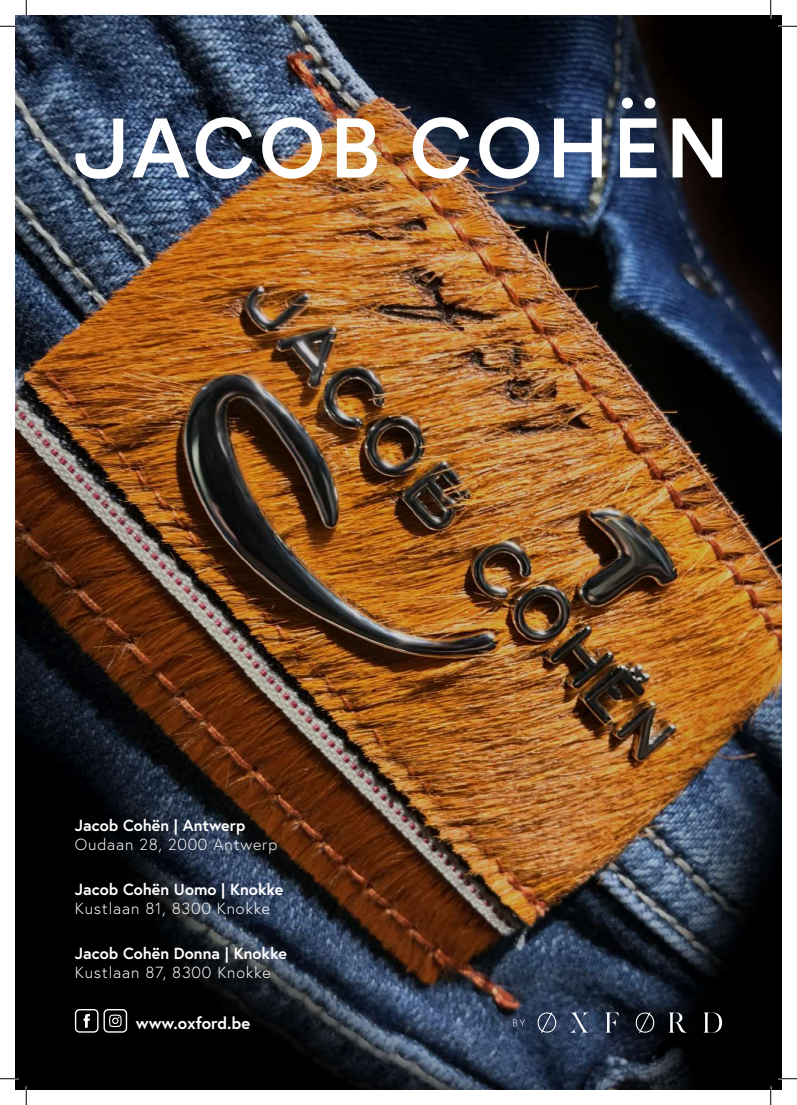
<style>
.page{position:relative;width:797px;height:1105px;background:#fff}
.page>*{position:absolute;margin:0;border:0;box-sizing:border-box;transform-origin:0 0}
.t1{font:700 16.62px "Europa";color:#fff}
.t2{font:300 16px "Europa";letter-spacing:.05em;color:#fff}
.t3{font:700 16px "Europa";color:#fff}
</style>
<div class="page">
<img style="left:16px;top:16px;width:765px;height:1073px">
<div style="left:66px;top:873px;width:226px;height:52px;background:#231f20;opacity:.15"></div>
<div style="left:66px;top:937px;width:230px;height:52px;background:#231f20;opacity:.15"></div>
<div style="left:66px;top:810px;width:220px;height:52px;background:#231f20;opacity:.15"></div>
<div style="left:127px;top:1006px;width:132px;height:32px;background:#000"></div>
<svg style="left:75px;top:1009px;width:52px;height:24px"></svg>
<svg style="left:537px;top:1012px;width:19px;height:21px"></svg>
<svg style="left:570px;top:1012px;width:18px;height:21px"></svg>
<svg style="left:605px;top:1012px;width:14px;height:21px"></svg>
<svg style="left:668px;top:1012px;width:19px;height:21px"></svg>
<svg style="left:703px;top:1012px;width:19px;height:21px"></svg>
<svg style="left:635px;top:1012px;width:19px;height:21px"></svg>
<svg style="left:513px;top:1019px;width:12px;height:7px"></svg>
<svg style="left:132px;top:118px;width:58px;height:59px"></svg>
<svg style="left:196px;top:117px;width:56px;height:62px"></svg>
<img style="left:262px;top:117px;width:60px;height:62px">
<svg style="left:337px;top:118px;width:40px;height:59px"></svg>
<img style="left:413px;top:117px;width:56px;height:62px">
<svg style="left:479px;top:117px;width:60px;height:62px"></svg>
<svg style="left:554px;top:118px;width:47px;height:59px"></svg>
<svg style="left:620px;top:118px;width:36px;height:59px"></svg>
<div style="left:622px;top:98px;width:11px;height:11px;background:#fff;border-radius:50%"></div>
<div style="left:644px;top:98px;width:11px;height:11px;background:#fff;border-radius:50%"></div>
<svg style="left:672px;top:118px;width:50px;height:59px"></svg>
<svg style="left:76px;top:118px;width:47px;height:61px"></svg>
<svg style="left:0;top:0;width:27px;height:27px"></svg>
<svg style="left:0;top:1078px;width:27px;height:27px"></svg>
<svg style="left:770px;top:0;width:27px;height:27px"></svg>
<svg style="left:770px;top:1078px;width:27px;height:27px"></svg>
<p class="t3" style="left:75px;top:814px;width:172px">Jacob Cohën | Antwerp</p>
<p class="t2" style="left:75px;top:834px;width:204px">Oudaan 28, 2000 Antwerp</p>
<p class="t3" style="left:75px;top:878px;width:210px">Jacob Cohën Uomo | Knokke</p>
<p class="t2" style="left:75px;top:898px;width:197px">Kustlaan 81, 8300 Knokke</p>
<p class="t3" style="left:75px;top:942px;width:214px">Jacob Cohën Donna | Knokke</p>
<p class="t2" style="left:75px;top:962px;width:197px">Kustlaan 87, 8300 Knokke</p>
<p class="t1" style="left:136px;top:1011px;width:116px">www.oxford.be</p>
</div>
